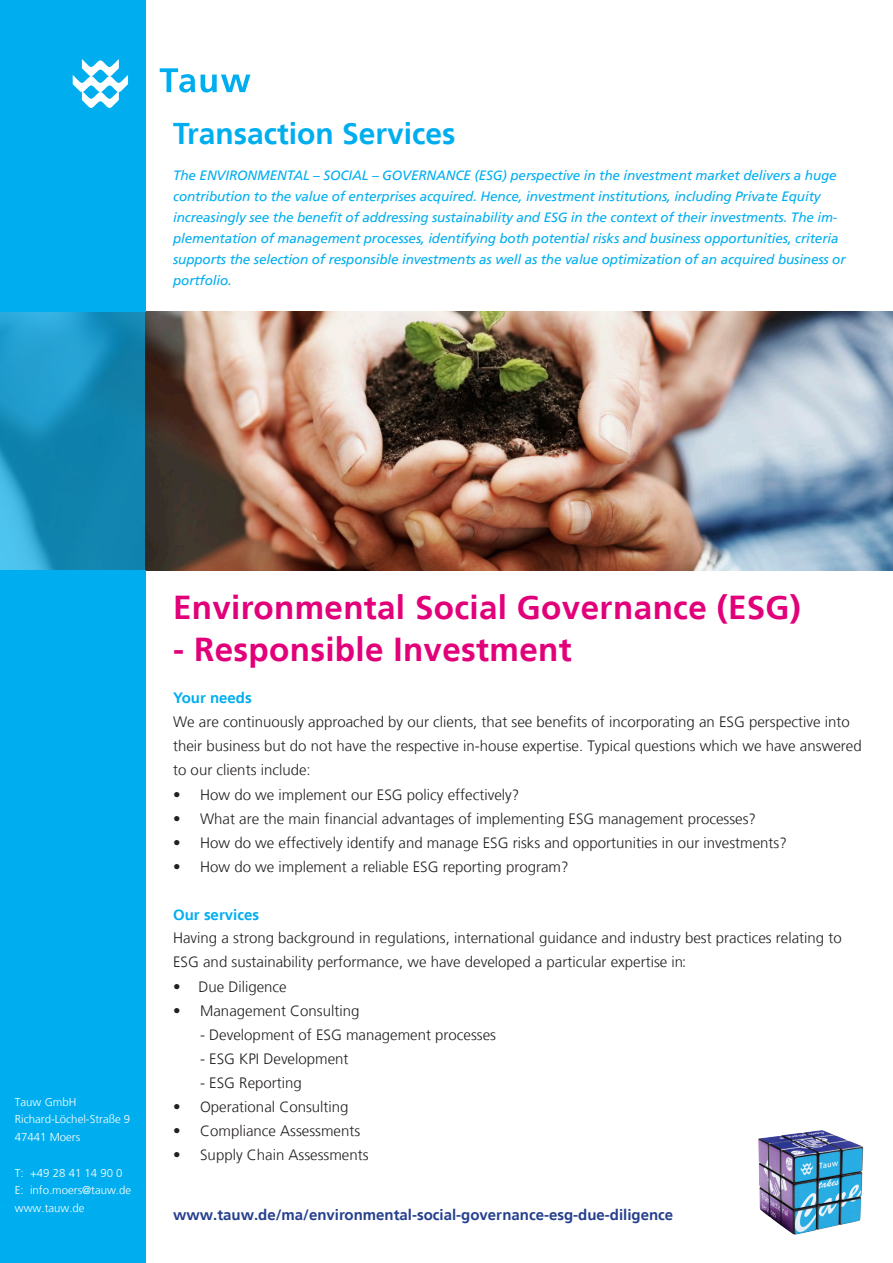
<style>
.page{position:relative;width:893px;height:1263px;background:#fff}
.page>*{position:absolute;margin:0;border:0;box-sizing:border-box;transform-origin:0 0}
.kop{font:700 33.15px "Frutiger LT";letter-spacing:.01em;color:#e2007a}
.kop-2{font:700 30px "Frutiger LT";color:#00aeef}
.plat{font:300 15px/24px "Frutiger LT";color:#231f20}
.t1{font:700 15px "Frutiger LT";color:#253f8e}
.plat-2{font:italic 13.5px/21px "Frutiger LT";letter-spacing:-.01em;color:#00aeef}
.t2{font:300 11.4px/17.7px "Frutiger LT";color:#fff}
.s1{font-weight:700;color:#00aeef}
.s2{font-family:"Onyx";font-weight:400}
</style>
<div class="page">
<img style="left:145px;top:311px;width:748px;height:260px">
<div style="left:0;top:0;width:145px;height:311px;background:#00aeef"></div>
<svg style="left:0;top:311px;width:145px;height:260px;background:#198fbb"></svg>
<div style="left:0;top:571px;width:145px;height:692px;background:#00aeef"></div>
<img style="left:758px;top:1130px;width:106px;height:105px">
<svg style="left:73px;top:59px;width:55px;height:49px"></svg>
<svg style="left:160px;top:68px;width:90px;height:25px"></svg>
<p class="kop-2" style="left:173px;top:116px;width:284px">Transaction Services</p>
<p class="plat-2" style="left:173px;top:164px;width:674px">The ENVIRONMENTAL – SOCIAL – GOVERNANCE (ESG) perspective in the investment market delivers a huge contribution to the value of enterprises acquired. Hence, investment institutions, including Private Equity increasingly see the benefit of addressing sustainability and ESG in the context of their investments. The im&shy;plementation of management processes, identifying both potential risks and business opportunities, criteria supports the selection of responsible investments as well as the value optimization of an acquired business or portfolio.</p>
<p class="t2" style="left:15px;top:1093px;width:63px">Tauw GmbH</p>
<p class="t2" style="left:15px;top:1111px;width:117px">Richard-Löchel-Straße 9<br>47441 Moers</p>
<p class="t2" style="left:15px;top:1164px;width:109px">T: +49 28 41 14 90 0</p>
<p class="t2" style="left:15px;top:1182px;width:118px">E: info.moers@tauw.de</p>
<p class="t2" style="left:15px;top:1199px;width:71px">www.tauw.de</p>
<p class="kop" style="left:173px;top:587px;width:629px">Environmental Social Governance (ESG)</p>
<p class="kop" style="left:173px;top:630px;width:400px">- Responsible Investment</p>
<p class="plat" style="left:173px;top:686px;width:690px"><span class="s1">Your needs<br></span>We are continuously approached by our clients, that see benefits of incorporating an ESG perspective into their business but do not have the respective in-house expertise. Typical questions which we have answered to our clients include:</p>
<p class="plat" style="left:173px;top:782px;width:348px">• How do we implement our ESG policy effectively?</p>
<p class="plat" style="left:173px;top:806px;width:584px">• What are the main financial advantages of implementing ESG management processes?</p>
<p class="plat" style="left:173px;top:830px;width:615px">• How do we effectively identify and manage ESG risks and opportunities in our investments?</p>
<p class="plat" style="left:173px;top:854px;width:397px">• How do we implement a reliable ESG reporting program?</p>
<p class="plat" style="left:173px;top:902px;width:670px"><span class="s1">Our services<br></span>Having a strong background in regulations, international guidance and industry best practices relating to<br>ESG and sustainability performance, we have developed a particular expertise in<span class="s2">:</span></p>
<p class="plat" style="left:173px;top:974px;width:115px">• Due Diligence</p>
<p class="plat" style="left:173px;top:998px;width:188px">• Management Consulting</p>
<p class="plat" style="left:200px;top:1022px;width:297px">- Development of ESG management processes</p>
<p class="plat" style="left:200px;top:1046px;width:150px">- ESG KPI Development</p>
<p class="plat" style="left:200px;top:1070px;width:103px">- ESG Reporting</p>
<p class="plat" style="left:173px;top:1094px;width:177px">• Operational Consulting</p>
<p class="plat" style="left:173px;top:1118px;width:189px">• Compliance Assessments</p>
<p class="plat" style="left:173px;top:1142px;width:197px">• Supply Chain Assessments</p>
<p class="t1" style="left:173px;top:1205px;width:502px">www.tauw.de/ma/environmental-social-governance-esg-due-diligence</p>
</div>
